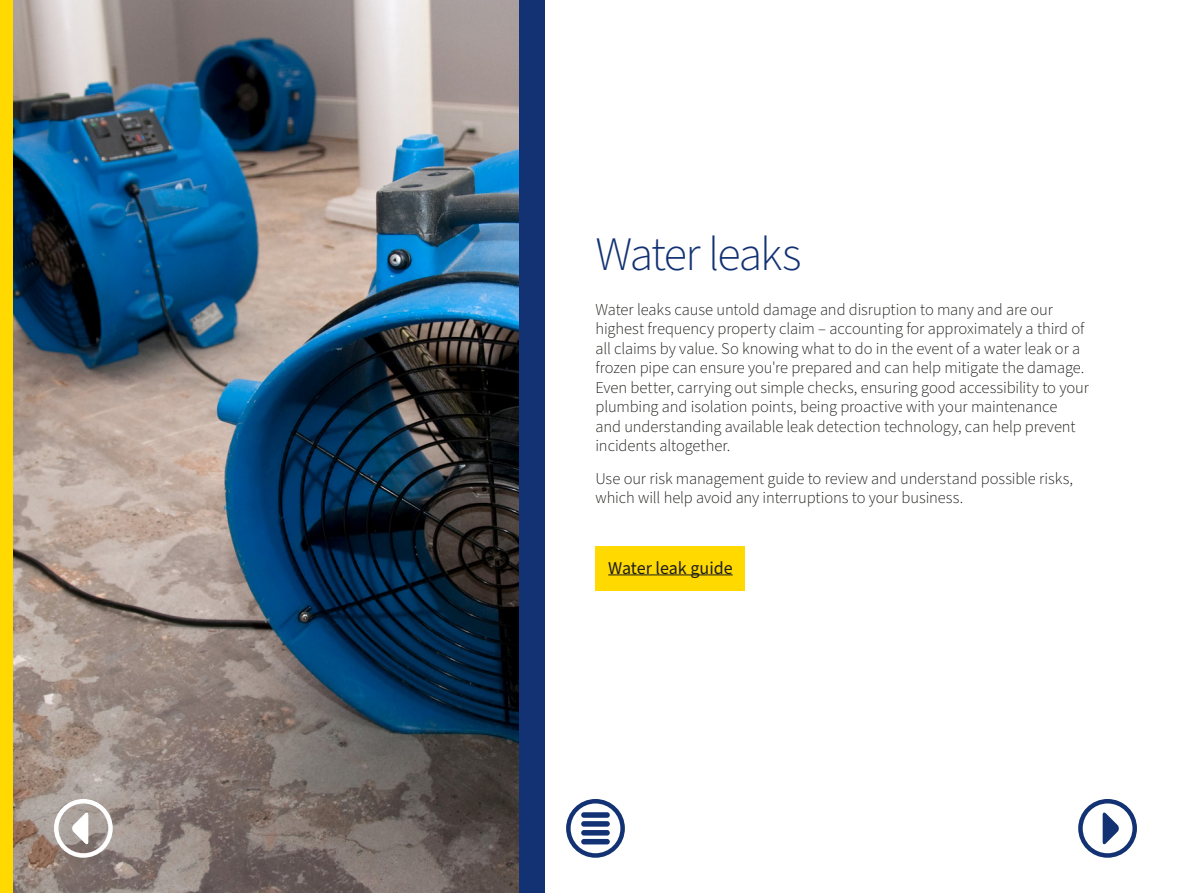
<style>
.page{position:relative;width:1191px;height:893px;background:#fff}
.page>*{position:absolute;margin:0;border:0;box-sizing:border-box;transform-origin:0 0}
.t1{font:300 48px "Source Sans Pro";letter-spacing:-.04em;color:#123274}
.t2{font:18px "Source Sans Pro";color:#1d1d1b}
.t3{font:300 16.5px/19.5px "Source Sans Pro";letter-spacing:-.005em;color:#1d1d1b}
</style>
<div class="page">
<img style="left:13px;top:0;width:506px;height:893px">
<div style="left:519px;top:0;width:25px;height:893px;background:#123274"></div>
<div style="left:0;top:0;width:13px;height:893px;background:#ffd900"></div>
<div style="left:566px;top:799px;width:59px;height:59px;border:4px solid #123274;border-radius:50%"></div>
<div style="left:581px;top:830px;width:29px;height:5px;background:#123274;border-radius:3px"></div>
<div style="left:581px;top:812px;width:29px;height:6px;background:#123274;border-radius:3px"></div>
<div style="left:581px;top:821px;width:29px;height:6px;background:#123274;border-radius:3px"></div>
<div style="left:581px;top:839px;width:29px;height:5px;background:#123274;border-radius:3px"></div>
<div style="left:54px;top:799px;width:59px;height:59px;border:4px solid #fff;border-radius:50%"></div>
<svg style="left:72px;top:812px;width:16px;height:33px"></svg>
<div style="left:1078px;top:799px;width:59px;height:59px;border:4px solid #123274;border-radius:50%"></div>
<svg style="left:1102px;top:812px;width:17px;height:33px"></svg>
<div style="left:595px;top:546px;width:150px;height:45px;background:#ffd900"></div>
<hr style="left:608px;top:574px;width:124px;height:1px;background:#1d1d1b">
<h1 class="t1" style="left:595px;top:222px;width:207px">Water leaks</h1>
<p class="t3" style="left:595px;top:300px;width:495px">Water leaks cause untold damage and disruption to many and are our highest frequency property claim – accounting for approximately a third of all claims by value. So knowing what to do in the event of a water leak or a frozen pipe can ensure you're prepared and can help mitigate the damage.<br>Even better, carrying out simple checks, ensuring good accessibility to your plumbing and isolation points, being proactive with your maintenance<br>and understanding available leak detection technology, can help prevent incidents altogether.</p>
<p class="t3" style="left:595px;top:469px;width:479px">Use our risk management guide to review and understand possible risks, which will help avoid any interruptions to your business.</p>
<p class="t2" style="left:608px;top:556px;width:126px">Water leak guide</p>
</div>
